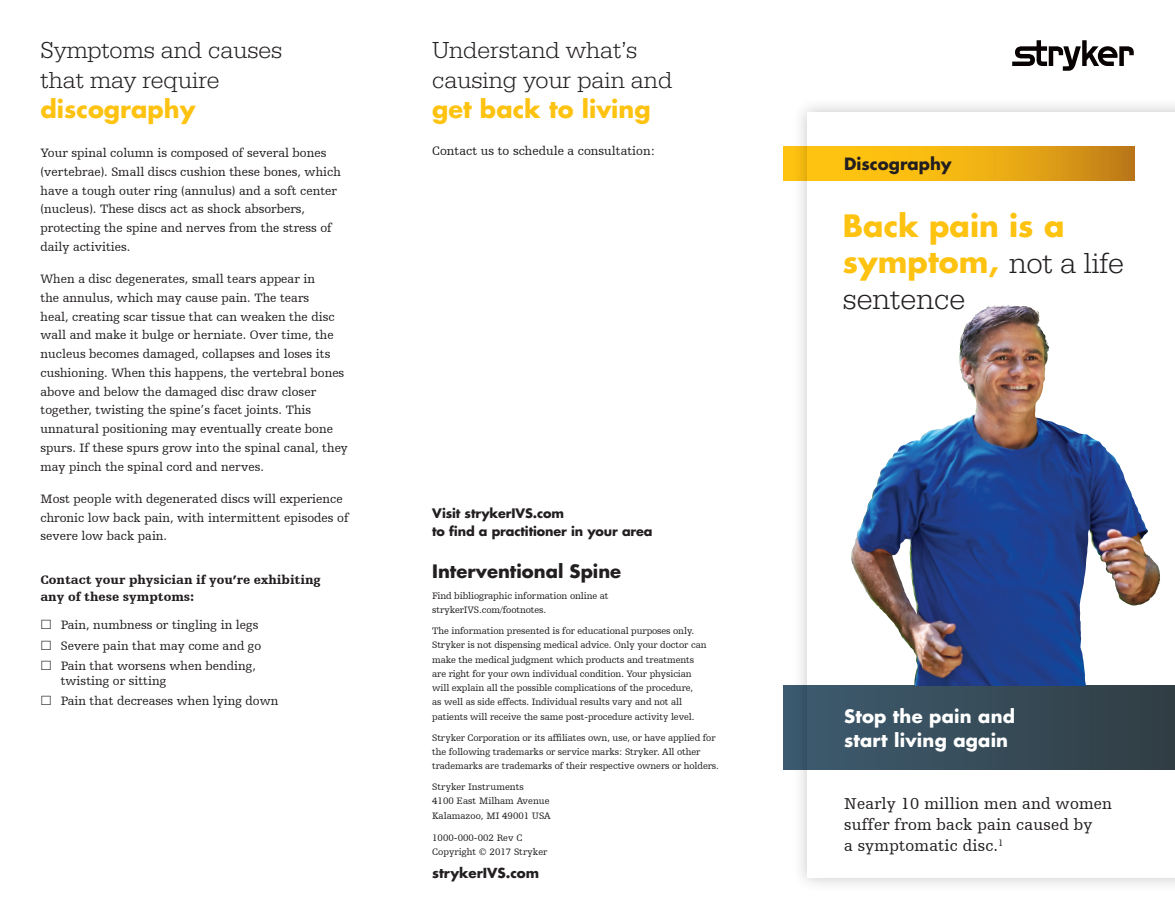
<style>
.page{position:relative;width:1175px;height:918px;background:#fff}
.page>*{position:absolute;margin:0;border:0;box-sizing:border-box;transform-origin:0 0}
.t1{font:700 30px/36px "Futura Std";color:#fec210}
.t2{font:300 30px "URW Egyptienne TOT";color:#231f20}
.t3{font:300 24px/30px "URW Egyptienne TOT";color:#231f20}
.t4{font:700 24px "Futura Std";color:#fec210}
.t5{font:700 18px/24px "Futura For Stryker";letter-spacing:.01em;color:#fff}
.t6{font:700 18px "Futura Std";color:#231f20}
.t7{font:16.5px/21px "Humanist Slabserif 712 BT";letter-spacing:.01em;color:#231f20}
.t8{font:700 16.5px "Futura Std";color:#231f20}
.t9{font:700 13.5px "Futura For Stryker";color:#231f20}
.t10{font:12.75px/18.8px "Humanist Slabserif 712 BT";color:#231f20}
.t11{font:900 12.75px/17.2px "Humanist Slabserif 712 BT";color:#231f20}
.t12{font:700 12.75px/18px "Futura Std";letter-spacing:-.01em;color:#231f20}
.t13{font:9.75px/14.2px "Humanist Slabserif 712 BT";letter-spacing:-.01em;color:#231f20}
.s1{font-family:"URW Egyptienne TOT";font-weight:300;color:#231f20}
</style>
<div class="page">
<div style="left:791px;top:97px;width:383px;height:796px;background:#231f20;opacity:.25"></div>
<svg style="left:806px;top:112px;width:368px;height:766px"></svg>
<div style="left:783px;top:686px;width:391px;height:84px;background:linear-gradient(to right,#3d5b70,#313d43)"></div>
<svg style="left:1012px;top:40px;width:121px;height:31px"></svg>
<svg style="left:783px;top:146px;width:351px;height:34px;background:#ebad13"></svg>
<img style="left:850px;top:305px;width:147px;height:260px">
<h2 class="t3" style="left:40px;top:35px;width:243px">Symptoms and causes that may require</h2>
<h2 class="t4" style="left:40px;top:93px;width:156px">discography</h2>
<p class="t10" style="left:40px;top:143px;width:302px">Your spinal column is composed of several bones (vertebrae). Small discs cushion these bones, which have a tough outer ring (annulus) and a soft center (nucleus). These discs act as shock absorbers, protecting the spine and nerves from the stress of daily activities.</p>
<p class="t10" style="left:40px;top:269px;width:309px">When a disc degenerates, small tears appear in<br>the annulus, which may cause pain. The tears<br>heal, creating scar tissue that can weaken the disc wall and make it bulge or herniate. Over time, the nucleus becomes damaged, collapses and loses its cushioning. When this happens, the vertebral bones above and below the damaged disc draw closer together, twisting the spine’s facet joints. This unnatural positioning may eventually create bone spurs. If these spurs grow into the spinal canal, they may pinch the spinal cord and nerves.</p>
<p class="t10" style="left:40px;top:489px;width:310px">Most people with degenerated discs will experience chronic low back pain, with intermittent episodes of severe low back pain.</p>
<p class="t11" style="left:40px;top:571px;width:282px">Contact your physician if you’re exhibiting any of these symptoms:</p>
<p class="t10" style="left:61px;top:614px;width:202px;line-height:20.7px">Pain, numbness or tingling in legs<br>Severe pain that may come and go<br>Pain that worsens when bending,</p>
<p class="t10" style="left:61px;top:670px;width:219px;line-height:20.7px">twisting or sitting<br>Pain that decreases when lying down</p>
<h2 class="t3" style="left:432px;top:35px;width:241px">Understand what’s causing your pain and</h2>
<h2 class="t4" style="left:432px;top:93px;width:220px">get back to living</h2>
<p class="t10" style="left:432px;top:141px;width:224px">Contact us to schedule a consultation:</p>
<p class="t12" style="left:432px;top:504px;width:222px">Visit strykerIVS.com<br>to find a practitioner in your area</p>
<h3 class="t6" style="left:432px;top:559px;width:191px">Interventional Spine</h3>
<p class="t13" style="left:432px;top:588px;width:178px">Find bibliographic information online at strykerIVS.com/footnotes.</p>
<p class="t13" style="left:432px;top:624px;width:276px">The information presented is for educational purposes only.<br>Stryker is not dispensing medical advice. Only your doctor can make the medical judgment which products and treatments are right for your own individual condition. Your physician will explain all the possible complications of the procedure,<br>as well as side effects. Individual results vary and not all patients will receive the same post-procedure activity level.</p>
<p class="t13" style="left:432px;top:730px;width:288px">Stryker Corporation or its affiliates own, use, or have applied for the following trademarks or service marks: Stryker. All other trademarks are trademarks of their respective owners or holders.</p>
<p class="t13" style="left:432px;top:780px;width:120px">Stryker Instruments<br>4100 East Milham Avenue<br>Kalamazoo, MI 49001 USA</p>
<p class="t13" style="left:432px;top:830px;width:117px">1000-000-002 Rev C<br>Copyright © 2017 Stryker</p>
<p class="t9" style="left:432px;top:864px;width:109px">strykerIVS.com</p>
<p class="t8" style="left:844px;top:152px;width:109px">Discography</p>
<h1 class="t1" style="left:843px;top:208px;width:282px">Back pain is a symptom, <span class="s1">not a life</span></h1>
<h1 class="t2" style="left:843px;top:282px;width:124px">sentence</h1>
<h3 class="t5" style="left:844px;top:704px;width:172px">Stop the pain and start living again</h3>
<p class="t7" style="left:844px;top:793px;width:269px">Nearly 10 million men and women suffer from back pain caused by<br>a symptomatic disc.<sup>1</sup></p>
</div>
